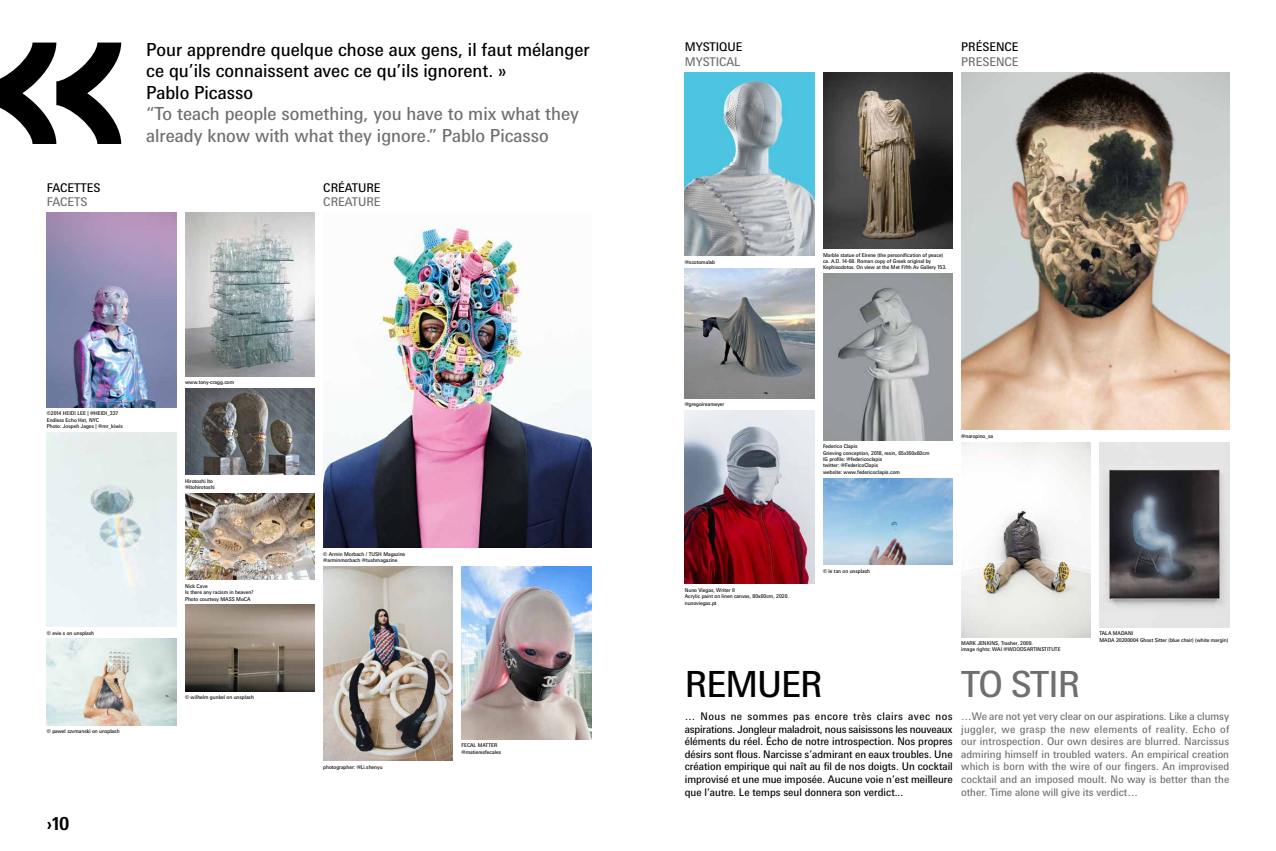
<style>
.page{position:relative;width:1276px;height:851px;background:#fff}
.page>*{position:absolute;margin:0;border:0;box-sizing:border-box;transform-origin:0 0}
.t1{font:36px "Messe Univers";letter-spacing:-.025em;color:#000}
.t2{font:36px "Messe Univers";letter-spacing:-.035em;color:#706f6f}
.t3{font:18px/21.6px "Messe Univers";color:#000}
.t4{font:18px/21.6px "Messe Univers";color:#706f6f}
.t5{font:700 18px "Messe Univers";color:#000}
.t6{font:12px "Messe Univers";color:#000}
.t7{font:12px "Messe Univers";color:#706f6f}
.t8{font:10.5px/12.6px "Messe Univers";color:#000;text-align:justify}
.t9{font:10.5px/12.6px "Messe Univers";color:#706f6f;text-align:justify}
.t10{font:5.25px/6.3px "Messe Univers";color:#000}
</style>
<div class="page">
<svg style="left:0;top:43px;width:121px;height:101px"></svg>
<img style="left:323px;top:566px;width:130px;height:194px">
<img style="left:323px;top:228px;width:268px;height:319px">
<img style="left:461px;top:566px;width:130px;height:173px">
<img style="left:185px;top:388px;width:130px;height:86px">
<img style="left:185px;top:212px;width:130px;height:164px">
<img style="left:47px;top:212px;width:129px;height:195px">
<img style="left:185px;top:493px;width:130px;height:86px">
<img style="left:47px;top:432px;width:129px;height:194px">
<img style="left:47px;top:638px;width:129px;height:87px">
<img style="left:185px;top:604px;width:130px;height:87px">
<img style="left:685px;top:72px;width:129px;height:183px">
<img style="left:823px;top:72px;width:129px;height:177px">
<img style="left:823px;top:273px;width:129px;height:167px">
<img style="left:685px;top:268px;width:129px;height:130px">
<img style="left:685px;top:410px;width:129px;height:173px">
<img style="left:823px;top:478px;width:129px;height:86px">
<img style="left:1099px;top:442px;width:130px;height:185px">
<img style="left:961px;top:442px;width:130px;height:195px">
<img style="left:961px;top:72px;width:268px;height:357px">
<h3 class="t6" style="left:47px;top:180px;width:55px">FACETTES</h3>
<h3 class="t7" style="left:47px;top:194px;width:42px">FACETS</h3>
<h2 class="t3" style="left:146px;top:38px;width:445px">Pour apprendre quelque chose aux gens, il faut mélanger ce qu’ils connaissent avec ce qu’ils ignorent. »<br>Pablo Picasso</h2>
<h2 class="t4" style="left:146px;top:103px;width:434px">“To teach people something, you have to mix what they already know with what they ignore.” Pablo Picasso</h2>
<h3 class="t6" style="left:323px;top:180px;width:59px">CRÉATURE</h3>
<h3 class="t7" style="left:323px;top:194px;width:59px">CREATURE</h3>
<p class="t10" style="left:47px;top:410px;width:78px">©2014 HEIDI LEE | @HEIDI_337<br>Endless Echo Hat, NYC<br>Photo: Jospeh Jagos | @mr_kiwis</p>
<p class="t10" style="left:47px;top:629px;width:49px">© evie s on unsplash</p>
<p class="t10" style="left:47px;top:728px;width:74px">© pawel szvmanski on unsplash</p>
<h2 class="t5" style="left:47px;top:812px;width:24px">›10</h2>
<p class="t10" style="left:185px;top:379px;width:51px">www.tony-cragg.com</p>
<p class="t10" style="left:185px;top:477px;width:31px">Hirotoshi Ito @itohirotoshi</p>
<p class="t10" style="left:185px;top:582px;width:70px">Nick Cave<br>Is there any racism in heaven?<br>Photo courtesy MASS MoCA</p>
<p class="t10" style="left:185px;top:694px;width:70px">© wilhelm gunkel on unsplash</p>
<p class="t10" style="left:323px;top:550px;width:84px">© Armin Morbach / TUSH Magazine @arminmorbach @tushmagazine</p>
<p class="t10" style="left:323px;top:763px;width:61px">photographer: @Li.shenyu</p>
<p class="t10" style="left:461px;top:742px;width:41px">FECAL MATTER @matieresfecales</p>
<h3 class="t6" style="left:685px;top:40px;width:59px">MYSTIQUE</h3>
<h3 class="t7" style="left:685px;top:54px;width:57px">MYSTICAL</h3>
<h3 class="t6" style="left:961px;top:40px;width:59px">PRÉSENCE</h3>
<h3 class="t7" style="left:961px;top:54px;width:59px">PRESENCE</h3>
<p class="t10" style="left:685px;top:258px;width:32px">@scotomalab</p>
<p class="t10" style="left:823px;top:252px;width:125px">Marble statue of Eirene (the personification of peace) ca. A.D. 14-68. Roman copy of Greek original by<br>Kephisodotos. On view at the Met Fifth Av Gallery 153.</p>
<p class="t10" style="left:685px;top:401px;width:41px">@gregoireameyer</p>
<p class="t10" style="left:823px;top:443px;width:108px">Federico Clapis<br>Grieving conception, 2018, resin, 65x160x60cm<br>IG profile: @federicoclapis<br>twitter: @FedericoClapis<br>website: www.federicoclapis.com</p>
<p class="t10" style="left:961px;top:432px;width:33px">@naropino_sa</p>
<p class="t10" style="left:685px;top:586px;width:106px">Nuno Viegas, Writer II<br>Acrylic paint on linen canvas, 80x60cm, 2020. nunoviegas.pt</p>
<p class="t10" style="left:823px;top:567px;width:49px">© le tan on unsplash</p>
<p class="t10" style="left:961px;top:640px;width:101px">MARK JENKINS, Trasher, 2009.<br>image rights: WAI @WOODSARTINSTITUTE</p>
<p class="t10" style="left:1099px;top:630px;width:130px">TALA MADANI<br>MADA 20200004 Ghost Sitter (blue chair) (white margin)</p>
<h1 class="t1" style="left:685px;top:661px;width:139px">REMUER</h1>
<h1 class="t2" style="left:961px;top:661px;width:120px">TO STIR</h1>
<p class="t8" style="left:685px;top:709px;width:269px">… Nous ne sommes pas encore très clairs avec nos aspirations. Jongleur maladroit, nous saisissons les nouveaux éléments du réel. Écho de notre introspection. Nos propres désirs sont flous. Narcisse s’admirant en eaux troubles. Une création empirique qui naît au fil de nos doigts. Un cocktail improvisé et une mue imposée. Aucune voie n’est meilleure que l’autre. Le temps seul donnera son verdict...</p>
<p class="t9" style="left:961px;top:709px;width:270px">…We are not yet very clear on our aspirations. Like a clumsy juggler, we grasp the new elements of reality. Echo of our introspection. Our own desires are blurred. Narcissus admiring himself in troubled waters. An empirical creation which is born with the wire of our fingers. An improvised cocktail and an imposed moult. No way is better than the other. Time alone will give its verdict…</p>
</div>
